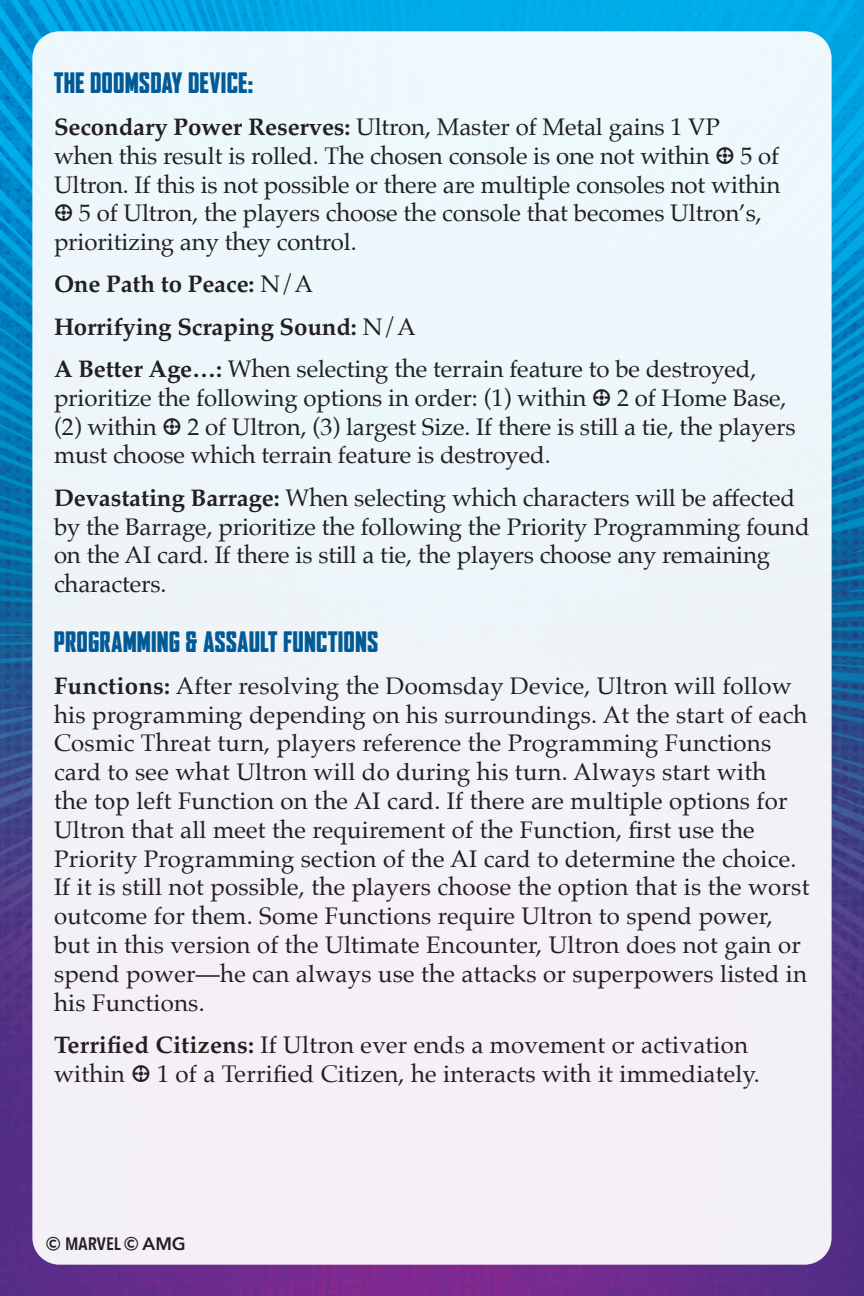
<style>
.page{position:relative;width:864px;height:1296px;background:#fff}
.page>*{position:absolute;margin:0;border:0;box-sizing:border-box;transform-origin:0 0}
.Heading_2{font:900 condensed 27px "Agency FB";letter-spacing:.03em;color:#015a96}
.t1{font:24px/28.8px "Palatino";letter-spacing:.01em;color:#231f20}
.t2{font:700 24px "Palatino";letter-spacing:-.005em;color:#231f20}
.t3{font:600 18px "Avenir Next Condensed";color:#231f20}
.s1{font-weight:700}
.s2{font-family:"Infinity Crisis"}
.s3{font-weight:400}
.s4{font-family:"Avenir Next"}
</style>
<div class="page">
<img style="left:0;top:0;width:864px;height:1296px">
<div style="left:32px;top:31px;width:800px;height:1234px;background:#eef4f8;border-radius:27px"></div>
<p class="Heading_2" style="left:54px;top:67px;width:200px">THE DOOMSDAY DEVICE:</p>
<p class="t1" style="left:54px;top:112px;width:728px"><span class="s1">Secondary Power Reserves:</span> Ultron, Master of Metal gains 1 VP when this result is rolled. The chosen console is one not within <span class="s2">i</span> 5 of Ultron. If this is not possible or there are multiple consoles not within <span class="s2">i</span> 5 of Ultron, the players choose the console that becomes Ultron’s, prioritizing any they control.</p>
<p class="t2" style="left:54px;top:264px;width:261px">One Path to Peace: <span class="s3">N/A</span></p>
<p class="t2" style="left:54px;top:306px;width:363px">Horrifying Scraping Sound: <span class="s3">N/A</span></p>
<p class="t1" style="left:54px;top:354px;width:743px"><span class="s1">A Better Age…:</span> When selecting the terrain feature to be destroyed, prioritize the following options in order: (1) within <span class="s2">i</span> 2 of Home Base, (2) within <span class="s2">i</span> 2 of Ultron, (3) largest Size. If there is still a tie, the players must choose which terrain feature is destroyed.</p>
<p class="t1" style="left:54px;top:483px;width:757px"><span class="s1">Devastating Barrage:</span> When selecting which characters will be affected by the Barrage, prioritize the following the Priority Programming found on the AI card. If there is still a tie, the players choose any remaining characters.</p>
<p class="Heading_2" style="left:54px;top:626px;width:326px">PROGRAMMING &amp; ASSAULT FUNCTIONS</p>
<p class="t1" style="left:54px;top:671px;width:757px"><span class="s1">Functions:</span> After resolving the Doomsday Device, Ultron will follow his programming depending on his surroundings. At the start of each Cosmic Threat turn, players reference the Programming Functions card to see what Ultron will do during his turn. Always start with<br>the top left Function on the AI card. If there are multiple options for Ultron that all meet the requirement of the Function, first use the Priority Programming section of the AI card to determine the choice.<br>If it is still not possible, the players choose the option that is the worst outcome for them. Some Functions require Ultron to spend power, but in this version of the Ultimate Encounter, Ultron does not gain or spend power—he can always use the attacks or superpowers listed in his Functions.</p>
<p class="t1" style="left:54px;top:1030px;width:707px"><span class="s1">Terrified Citizens:</span> If Ultron ever ends a movement or activation within <span class="s2">i</span> 1 of a Terrified Citizen, he interacts with it immediately.</p>
<p class="t3" style="left:46px;top:1228px;width:141px"><span class="s4">©</span> MARVEL <span class="s4">© AMG</span></p>
</div>
